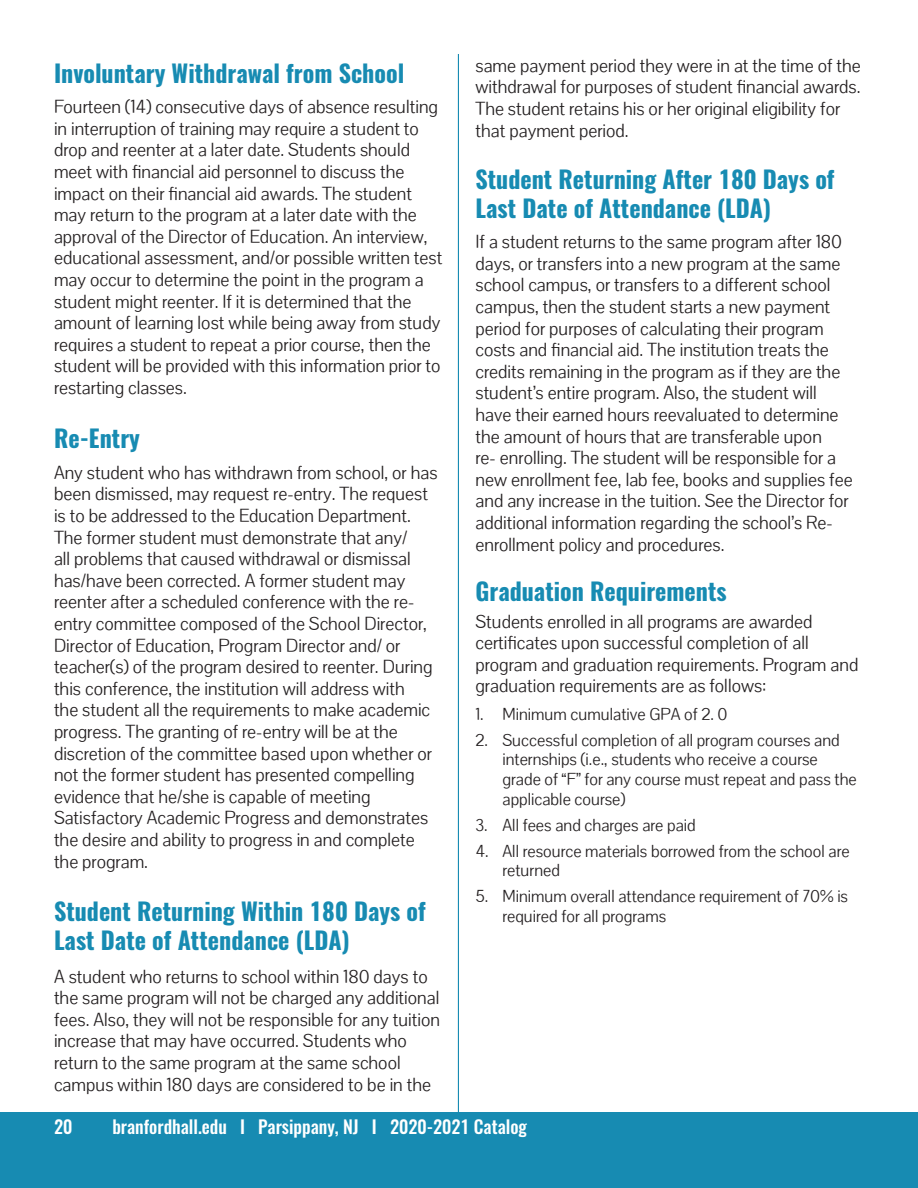
<style>
.page{position:relative;width:918px;height:1188px;background:#fff}
.page>*{position:absolute;margin:0;border:0;box-sizing:border-box;transform-origin:0 0}
.Body_Copy{font:700 24px/28.8px "Oswald";color:#178bb2}
.Body_Copy-2{font:18px/21.6px "Pontano Sans";color:#231f20}
.t1{font:500 18px "Oswald";color:#fff}
.t2{font:16.5px/19.8px "Pontano Sans";color:#231f20}
</style>
<div class="page">
<hr style="left:458px;top:54px;width:1px;height:1059px;background:#178bb2">
<div style="left:0;top:1113px;width:918px;height:75px;background:#178bb2"></div>
<p class="Body_Copy" style="left:54px;top:60px;width:352px">Involuntary Withdrawal from School</p>
<p class="Body_Copy-2" style="left:54px;top:96px;width:390px">Fourteen (14) consecutive days of absence resulting in interruption of training may require a student to drop and reenter at a later date. Students should meet with financial aid personnel to discuss the impact on their financial aid awards. The student may return to the program at a later date with the approval of the Director of Education. An interview, educational assessment, and/or possible written test may occur to determine the point in the program a student might reenter. If it is determined that the amount of learning lost while being away from study requires a student to repeat a prior course, then the student will be provided with this information prior to restarting classes.</p>
<p class="Body_Copy" style="left:54px;top:425px;width:87px">Re-Entry</p>
<p class="Body_Copy-2" style="left:54px;top:462px;width:385px">Any student who has withdrawn from school, or has been dismissed, may request re-entry. The request is to be addressed to the Education Department.<br>The former student must demonstrate that any/<br>all problems that caused withdrawal or dismissal has/have been corrected. A former student may reenter after a scheduled conference with the re&shy;entry committee composed of the School Director, Director of Education, Program Director and/ or teacher(s) of the program desired to reenter. During this conference, the institution will address with<br>the student all the requirements to make academic progress. The granting of re-entry will be at the discretion of the committee based upon whether or not the former student has presented compelling evidence that he/she is capable of meeting Satisfactory Academic Progress and demonstrates the desire and ability to progress in and complete the program.</p>
<p class="Body_Copy" style="left:54px;top:899px;width:373px">Student Returning Within 180 Days of<br>Last Date of Attendance (LDA)</p>
<p class="Body_Copy-2" style="left:54px;top:965px;width:387px">A student who returns to school within 180 days to the same program will not be charged any additional fees. Also, they will not be responsible for any tuition increase that may have occurred. Students who return to the same program at the same school campus within 180 days are considered to be in the</p>
<p class="Body_Copy-2" style="left:476px;top:55px;width:387px">same payment period they were in at the time of the withdrawal for purposes of student financial awards.<br>The student retains his or her original eligibility for that payment period.</p>
<p class="Body_Copy" style="left:476px;top:166px;width:361px">Student Returning After 180 Days of<br>Last Date of Attendance (LDA)</p>
<p class="Body_Copy-2" style="left:476px;top:231px;width:379px">If a student returns to the same program after 180 days, or transfers into a new program at the same school campus, or transfers to a different school campus, then the student starts a new payment period for purposes of calculating their program costs and financial aid. The institution treats the credits remaining in the program as if they are the student’s entire program. Also, the student will have their earned hours reevaluated to determine the amount of hours that are transferable upon<br>re- enrolling. The student will be responsible for a new enrollment fee, lab fee, books and supplies fee and any increase in the tuition. See the Director for additional information regarding the school’s Re&shy;enrollment policy and procedures.</p>
<p class="Body_Copy" style="left:476px;top:578px;width:253px">Graduation Requirements</p>
<p class="Body_Copy-2" style="left:476px;top:610px;width:384px">Students enrolled in all programs are awarded certificates upon successful completion of all program and graduation requirements. Program and graduation requirements are as follows:</p>
<p class="t2" style="left:476px;top:704px;width:254px">1. Minimum cumulative GPA of 2. 0</p>
<p class="t2" style="left:502px;top:730px;width:356px;text-indent:-27px">2. Successful completion of all program courses and internships (i.e., students who receive a course grade of “F” for any course must repeat and pass the applicable course)</p>
<p class="t2" style="left:476px;top:815px;width:222px">3. All fees and charges are paid</p>
<p class="t2" style="left:502px;top:841px;width:349px;text-indent:-27px">4. All resource materials borrowed from the school are returned</p>
<p class="t2" style="left:502px;top:886px;width:347px;text-indent:-27px">5. Minimum overall attendance requirement of 70% is required for all programs</p>
<p class="t1" style="left:54px;top:1117px;width:20px">20</p>
<p class="t1" style="left:112px;top:1117px;width:416px">branfordhall.edu I Parsippany, NJ I 2020-2021 Catalog</p>
</div>
